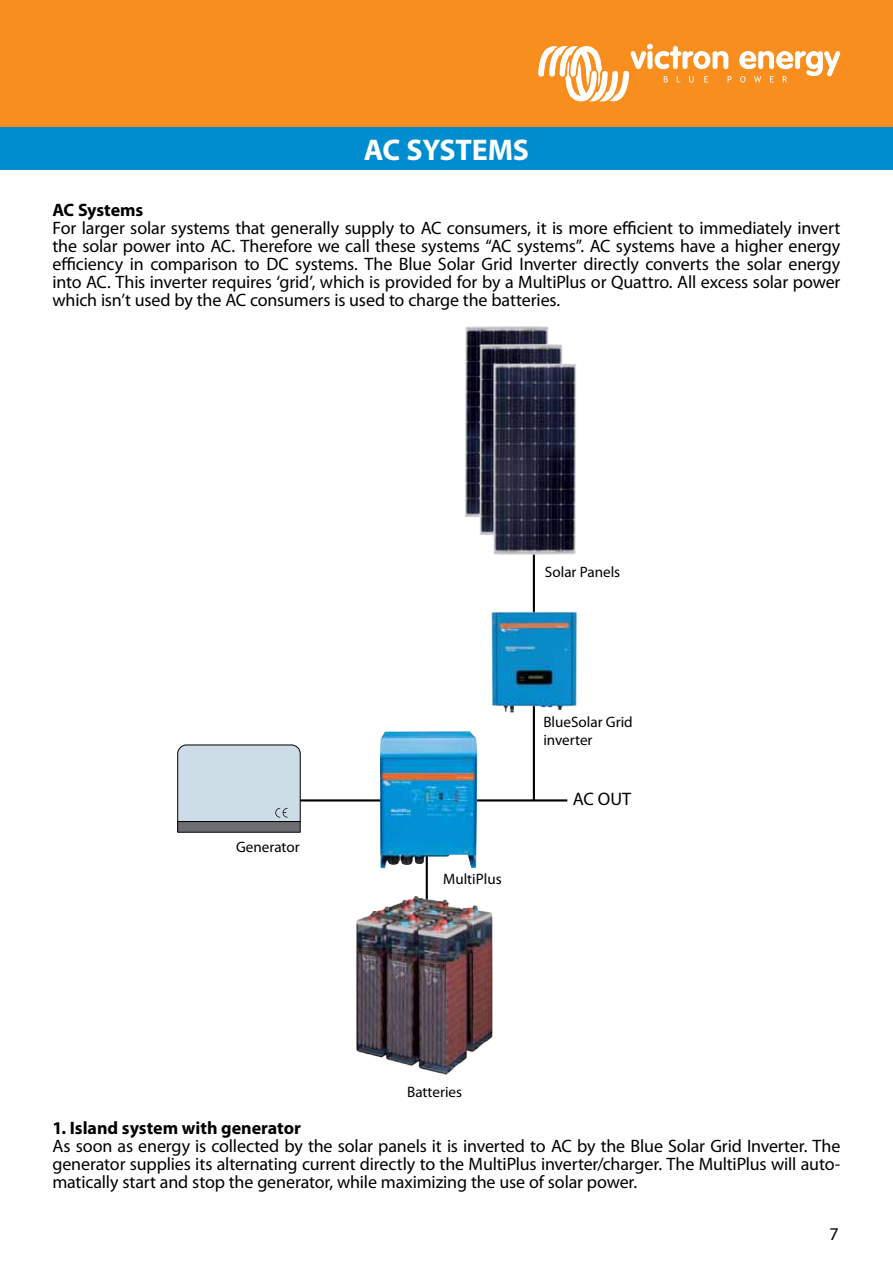
<style>
.page{position:relative;width:893px;height:1263px;background:#fff}
.page>*{position:absolute;margin:0;border:0;box-sizing:border-box;transform-origin:0 0}
.t1{font:700 30px "Myriad Pro";letter-spacing:-.01em;color:#fff}
.t2{font:18.15px "Myriad Pro";color:#000}
.t3{font:18px/18px "Myriad Pro";letter-spacing:-.01em;color:#000;text-align:justify}
.t4{font:700 18px "Myriad Pro";letter-spacing:-.005em;color:#000}
.t5{font:15.15px/18.1px "Myriad Pro";color:#000}
</style>
<div class="page">
<div style="left:0;top:0;width:893px;height:128px;background:#f78e1e"></div>
<div style="left:0;top:128px;width:893px;height:42px;background:#008dd0"></div>
<svg style="left:538px;top:43px;width:194px;height:59px"></svg>
<svg style="left:739px;top:51px;width:101px;height:32px"></svg>
<hr style="left:533px;top:488px;width:2px;height:312px;background:#000">
<hr style="left:426px;top:841px;width:2px;height:165px;background:#000">
<hr style="left:219px;top:799px;width:348px;height:2px;background:#000">
<div style="left:178px;top:821px;width:122px;height:11px;background:#6d6e71"></div>
<div style="left:177px;top:745px;width:124px;height:77px;background:#ccdde7"></div>
<img style="left:380px;top:731px;width:96px;height:137px">
<img style="left:491px;top:603px;width:86px;height:114px">
<img style="left:356px;top:886px;width:137px;height:189px">
<img style="left:465px;top:326px;width:84px;height:191px">
<img style="left:477px;top:341px;width:86px;height:194px">
<img style="left:489px;top:361px;width:87px;height:197px">
<h1 class="t1" style="left:364px;top:130px;width:167px">AC SYSTEMS</h1>
<p class="t4" style="left:52px;top:198px;width:92px">AC Systems</p>
<p class="t3" style="left:52px;top:219px;width:789px">For larger solar systems that generally supply to AC consumers, it is more efficient to immediately invert the solar power into AC. Therefore we call these systems “AC systems”. AC systems have a higher energy efficiency in comparison to DC systems. The Blue Solar Grid Inverter directly converts the solar energy into AC. This inverter requires ‘grid’, which is provided for by a MultiPlus or Quattro. All excess solar power which isn’t used by the AC consumers is used to charge the batteries.</p>
<p class="t5" style="left:545px;top:563px;width:77px">Solar Panels</p>
<p class="t5" style="left:543px;top:712px;width:91px">BlueSolar Grid inverter</p>
<p class="t5" style="left:236px;top:837px;width:65px">Generator</p>
<p class="t5" style="left:443px;top:870px;width:60px">MultiPlus</p>
<p class="t2" style="left:573px;top:788px;width:60px">AC OUT</p>
<p class="t5" style="left:407px;top:1082px;width:57px">Batteries</p>
<p class="t4" style="left:52px;top:1116px;width:250px">1. Island system with generator</p>
<p class="t3" style="left:52px;top:1136px;width:790px">As soon as energy is collected by the solar panels it is inverted to AC by the Blue Solar Grid Inverter. The generator supplies its alternating current directly to the MultiPlus inverter/charger. The MultiPlus will auto&shy;matically start and stop the generator, while maximizing the use of solar power.</p>
<p class="t3" style="left:829px;top:1224px;width:11px">7</p>
</div>
